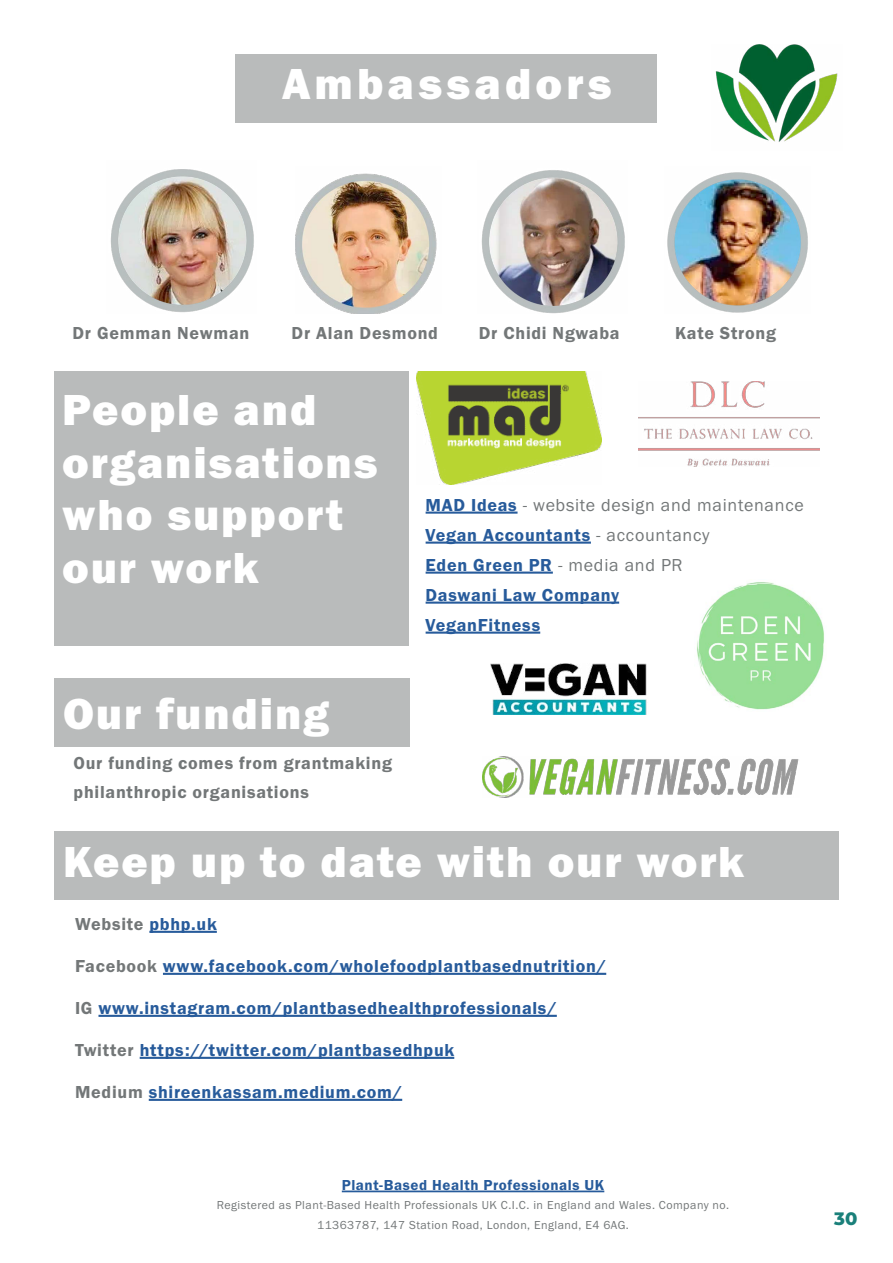
<style>
.page{position:relative;width:893px;height:1263px;background:#fff}
.page>*{position:absolute;margin:0;border:0;box-sizing:border-box;transform-origin:0 0}
.t1{font:45px/52.5px "Franklin Gothic URW Hea";letter-spacing:.04em;color:#fff}
.t2{font:45px "Franklin Gothic URW Hea";letter-spacing:.09em;color:#fff}
.t3{font:18px/30px "Franklin Gothic URW Dem";letter-spacing:.04em;color:#275b9b}
.t4{font:18px/28.5px "Franklin Gothic URW Dem";letter-spacing:.04em;color:#737778}
.t5{font:18px "Franklin Gothic URW Boo";letter-spacing:.04em;color:#737778}
.t6{font:800 18px "Montserrat";color:#1a807a}
.t7{font:15px "Franklin Gothic URW Dem";letter-spacing:.04em;color:#275b9b}
.t8{font:12px/19.5px "Franklin Gothic URW Boo";letter-spacing:.04em;color:#737778;text-align:center}
.s1{font-family:"Franklin Gothic URW Dem";color:#275b9b}
.s2{font-family:"Franklin Gothic URW Boo";color:#737778}
.s3{color:#275b9b}
.s4{color:#737778}
</style>
<div class="page">
<div style="left:236px;top:54px;width:421px;height:68px;background:#b9bbbb"></div>
<div style="left:54px;top:371px;width:354px;height:274px;background:#b9bbbb"></div>
<img style="left:417px;top:372px;width:185px;height:113px">
<img style="left:490px;top:663px;width:157px;height:52px">
<img style="left:697px;top:582px;width:127px;height:128px">
<img style="left:639px;top:381px;width:181px;height:86px">
<img style="left:483px;top:756px;width:316px;height:41px">
<hr style="left:426px;top:511px;width:92px;height:3px;background:#275b9b">
<hr style="left:426px;top:541px;width:165px;height:3px;background:#275b9b">
<hr style="left:426px;top:571px;width:127px;height:3px;background:#275b9b">
<hr style="left:426px;top:601px;width:193px;height:3px;background:#275b9b">
<hr style="left:426px;top:631px;width:114px;height:3px;background:#275b9b">
<div style="left:54px;top:678px;width:355px;height:68px;background:#b9bbbb"></div>
<div style="left:54px;top:832px;width:785px;height:68px;background:#b9bbbb"></div>
<hr style="left:149px;top:931px;width:68px;height:2px;background:#275b9b">
<hr style="left:163px;top:973px;width:443px;height:2px;background:#275b9b">
<hr style="left:98px;top:1015px;width:459px;height:2px;background:#275b9b">
<hr style="left:140px;top:1057px;width:314px;height:2px;background:#275b9b">
<hr style="left:149px;top:1099px;width:253px;height:2px;background:#275b9b">
<img style="left:481px;top:170px;width:144px;height:143px">
<img style="left:296px;top:173px;width:141px;height:140px">
<img style="left:667px;top:172px;width:141px;height:141px">
<img style="left:110px;top:169px;width:144px;height:144px">
<hr style="left:342px;top:1190px;width:262px;height:2px;background:#275b9b">
<img style="left:715px;top:45px;width:123px;height:97px">
<h1 class="t2" style="left:282px;top:55px;width:331px">Ambassadors</h1>
<p class="t4" style="left:73px;top:318px;width:178px">Dr Gemman Newman</p>
<p class="t4" style="left:292px;top:318px;width:148px">Dr Alan Desmond</p>
<p class="t4" style="left:479px;top:318px;width:142px">Dr Chidi Ngwaba</p>
<p class="t4" style="left:675px;top:318px;width:102px">Kate Strong</p>
<h1 class="t1" style="left:62px;top:382px;width:317px">People and organisations who support our work</h1>
<h1 class="t1" style="left:63px;top:687px;width:268px">Our funding</h1>
<p class="t4" style="left:74px;top:749px;width:320px">Our funding comes from grantmaking philanthropic organisations</p>
<p class="t5" style="left:426px;top:493px;width:380px"><span class="s1">MAD Ideas</span> - website design and maintenance</p>
<p class="t3" style="left:426px;top:519px;width:285px">Vegan Accountants <span class="s2">- accountancy<br></span>Eden Green PR <span class="s2">- media and PR<br></span>Daswani Law Company<br>VeganFitness</p>
<h1 class="t1" style="left:63px;top:834px;width:683px">Keep up to date with our work</h1>
<p class="t4" style="left:75px;top:909px;width:143px">Website <span class="s3">pbhp.uk</span></p>
<p class="t3" style="left:75px;top:951px;width:533px"><span class="s4">Facebook</span> www.facebook.com/wholefoodplantbasednutrition/</p>
<p class="t3" style="left:75px;top:993px;width:483px"><span class="s4">IG</span> www.instagram.com/plantbasedhealthprofessionals/</p>
<p class="t3" style="left:75px;top:1035px;width:381px"><span class="s4">Twitter</span> https://twitter.com/plantbasedhpuk</p>
<p class="t3" style="left:75px;top:1077px;width:329px"><span class="s4">Medium</span> shireenkassam.medium.com/</p>
<p class="t7" style="left:342px;top:1175px;width:264px">Plant-Based Health Professionals UK</p>
<p class="t8" style="left:217px;top:1195px;width:514px">Registered as Plant-Based Health Professionals UK C.I.C. in England and Wales. Company no.<br>11363787, 147 Station Road, London, England, E4 6AG.</p>
<p class="t6" style="left:834px;top:1205px;width:25px">30</p>
</div>
